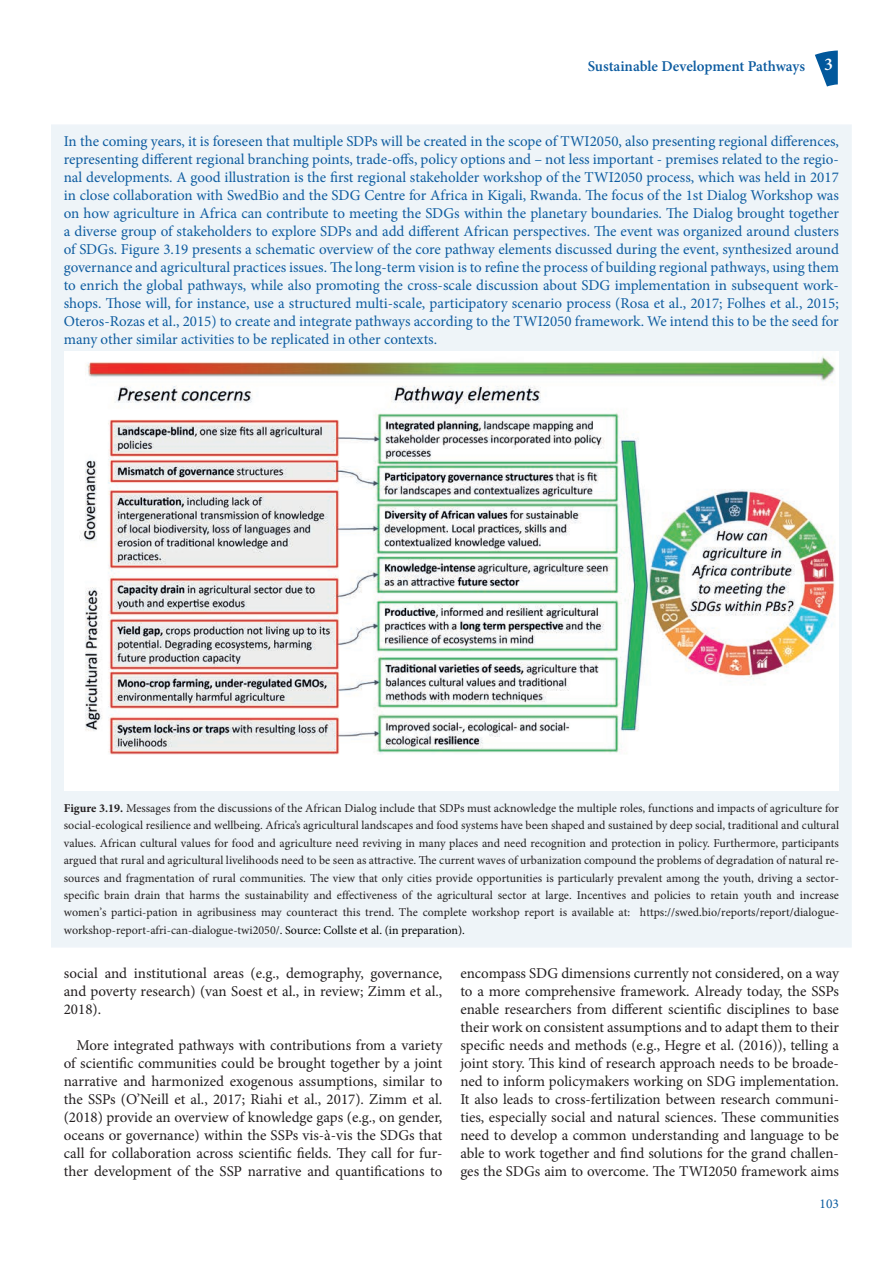
<style>
.page{position:relative;width:893px;height:1263px;background:#fff}
.page>*{position:absolute;margin:0;border:0;box-sizing:border-box;transform-origin:0 0}
.t1{font:15px/18px "Minion Pro";color:#0d5ca0;text-align:justify}
.t2{font:15px/18px "Minion Pro";color:#231f20;text-align:justify}
.t3{font:600 15px "Minion Pro";letter-spacing:-.005em;color:#0d5ca0}
.t4{font:13.5px "Minion Pro";color:#0c5da0}
.t5{font:12px/17.4px "Minion Pro";color:#231f20;text-align:justify}
.s1{font-size:18px;color:#fff}
.s2{font-weight:700}
.s3{color:#000}
</style>
<div class="page">
<div style="left:51px;top:124px;width:801px;height:823px;background:#eef4f8"></div>
<svg style="left:815px;top:51px;width:23px;height:36px"></svg>
<img style="left:64px;top:351px;width:774px;height:440px">
<p class="t3" style="left:588px;top:56px;width:247px">Sustainable Development Pathways <span class="s1">3</span></p>
<p class="t1" style="left:64px;top:132px;width:777px">In the coming years, it is foreseen that multiple SDPs will be created in the scope of TWI2050, also presenting regional differences, representing different regional branching points, trade-offs, policy options and – not less important - premises related to the regio&shy;nal developments. A good illustration is the first regional stakeholder workshop of the TWI2050 process, which was held in 2017 in close collaboration with SwedBio and the SDG Centre for Africa in Kigali, Rwanda. The focus of the 1st Dialog Workshop was on how agriculture in Africa can contribute to meeting the SDGs within the planetary boundaries. The Dialog brought together a diverse group of stakeholders to explore SDPs and add different African perspectives. The event was organized around clusters of SDGs. Figure 3.19 presents a schematic overview of the core pathway elements discussed during the event, synthesized around governance and agricultural practices issues. The long-term vision is to refine the process of building regional pathways, using them to enrich the global pathways, while also promoting the cross-scale discussion about SDG implementation in subsequent work&shy;shops. Those will, for instance, use a structured multi-scale, participatory scenario process (Rosa et al., 2017; Folhes et al., 2015; Oteros-Rozas et al., 2015) to create and integrate pathways according to the TWI2050 framework. We intend this to be the seed for many other similar activities to be replicated in other contexts.</p>
<p class="t5" style="left:64px;top:799px;width:777px"><span class="s2">Figure 3.19.</span> Messages from the discussions of the African Dialog include that SDPs must acknowledge the multiple roles, functions and impacts of agriculture for social-ecological resilience and wellbeing. Africa’s agricultural landscapes and food systems have been shaped and sustained by deep social, traditional and cultural values. African cultural values for food and agriculture need reviving in many places and need recognition and protection in policy. Furthermore, participants argued that rural and agricultural livelihoods need to be seen as attractive. The current waves of urbanization compound the problems of degradation of natural re&shy;sources and fragmentation of rural communities. The view that only cities provide opportunities is particularly prevalent among the youth, driving a sector&shy;specific brain drain that harms the sustainability and effectiveness of the agricultural sector at large. Incentives and policies to retain youth and increase women’s partici-pation in agribusiness may counteract this trend. The complete workshop report is available at: https://swed.bio/reports/report/dialogue&shy;workshop-report-afri-can-dialogue-twi2050/<span class="s3">. Source: Collste et al. (in preparation).</span></p>
<p class="t2" style="left:64px;top:964px;width:380px">social and institutional areas (e.g., demography, governance, and poverty research) (van Soest et al., in review; Zimm et al., 2018).</p>
<p class="t2" style="left:64px;top:1036px;width:380px;text-indent:13px">More integrated pathways with contributions from a variety of scientific communities could be brought together by a joint narrative and harmonized exogenous assumptions, similar to the SSPs (O’Neill et al., 2017; Riahi et al., 2017). Zimm et al. (2018) provide an overview of knowledge gaps (e.g., on gender, oceans or governance) within the SSPs vis-à-vis the SDGs that call for collaboration across scientific fields. They call for fur&shy;ther development of the SSP narrative and quantifications to</p>
<p class="t2" style="left:460px;top:964px;width:380px">encompass SDG dimensions currently not considered, on a way to a more comprehensive framework. Already today, the SSPs enable researchers from different scientific disciplines to base their work on consistent assumptions and to adapt them to their specific needs and methods (e.g., Hegre et al. (2016)), telling a joint story. This kind of research approach needs to be broade&shy;ned to inform policymakers working on SDG implementation.<br>It also leads to cross-fertilization between research communi&shy;ties, especially social and natural sciences. These communities need to develop a common understanding and language to be able to work together and find solutions for the grand challen&shy;ges the SDGs aim to overcome. The TWI2050 framework aims</p>
<p class="t4" style="left:819px;top:1194px;width:21px">103</p>
</div>
